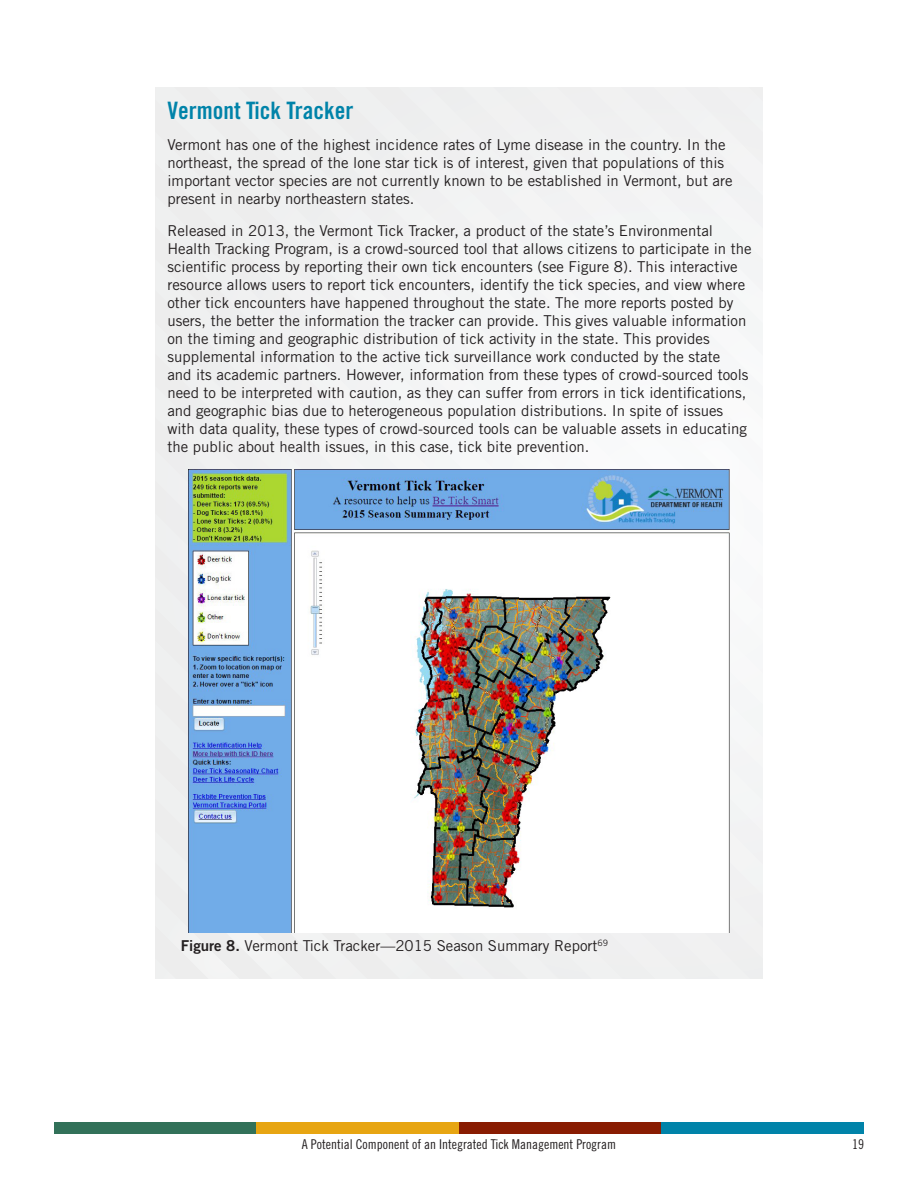
<style>
.page{position:relative;width:918px;height:1188px;background:#fff}
.page>*{position:absolute;margin:0;border:0;box-sizing:border-box;transform-origin:0 0}
.box_heading__body{font:24px "Trade Gothic LT Std Bd Cn 20";color:#0083a9}
.box_text{font:15px/18px "Trade Gothic LT Std";color:#231f20}
.figure_caption{font:15px "Trade Gothic LT Std";color:#231f20}
.t1{font:13.5px "Trade Gothic LT Std Cn 18";color:#231f20}
.s1{font-family:"Trade Gothic LT Std Bd 2"}
</style>
<div class="page">
<div style="left:54px;top:1122px;width:202px;height:12px;background:#327159"></div>
<div style="left:256px;top:1122px;width:203px;height:12px;background:#e7a512"></div>
<div style="left:459px;top:1122px;width:203px;height:12px;background:#891c02"></div>
<div style="left:662px;top:1122px;width:202px;height:12px;background:#0083a9"></div>
<div style="left:155px;top:132px;width:235px;height:64px;background:#eeefef"></div>
<div style="left:155px;top:196px;width:235px;height:63px;background:#eff0f0"></div>
<div style="left:155px;top:259px;width:235px;height:64px;background:#eff0f0"></div>
<div style="left:155px;top:323px;width:235px;height:63px;background:#f0f1f1"></div>
<div style="left:155px;top:386px;width:608px;height:592px;background:#f1f1f2"></div>
<div style="left:155px;top:450px;width:579px;height:528px;background:#f0f1f1"></div>
<div style="left:155px;top:513px;width:515px;height:465px;background:#efeff0"></div>
<div style="left:155px;top:577px;width:451px;height:401px;background:#efeff0"></div>
<div style="left:155px;top:641px;width:387px;height:337px;background:#efefef"></div>
<div style="left:155px;top:704px;width:323px;height:274px;background:#eeefef"></div>
<div style="left:155px;top:768px;width:260px;height:210px;background:#ededee"></div>
<div style="left:155px;top:831px;width:196px;height:147px;background:#edeeee"></div>
<div style="left:390px;top:88px;width:373px;height:700px;background:#f4f5f6"></div>
<img style="left:188px;top:470px;width:542px;height:463px">
<p class="box_heading__body" style="left:167px;top:96px;width:188px">Vermont Tick Tracker</p>
<p class="box_text" style="left:167px;top:136px;width:567px">Vermont has one of the highest incidence rates of Lyme disease in the country. In the northeast, the spread of the lone star tick is of interest, given that populations of this important vector species are not currently known to be established in Vermont, but are present in nearby northeastern states.</p>
<p class="box_text" style="left:167px;top:221px;width:586px">Released in 2013, the Vermont Tick Tracker, a product of the state’s Environmental Health Tracking Program, is a crowd-sourced tool that allows citizens to participate in the scientific process by reporting their own tick encounters (see Figure 8). This interactive resource allows users to report tick encounters, identify the tick species, and view where other tick encounters have happened throughout the state. The more reports posted by users, the better the information the tracker can provide. This gives valuable information on the timing and geographic distribution of tick activity in the state. This provides supplemental information to the active tick surveillance work conducted by the state<br>and its academic partners. However, information from these types of crowd-sourced tools need to be interpreted with caution, as they can suffer from errors in tick identifications, and geographic bias due to heterogeneous population distributions. In spite of issues with data quality, these types of crowd-sourced tools can be valuable assets in educating the public about health issues, in this case, tick bite prevention.</p>
<p class="figure_caption" style="left:181px;top:937px;width:429px"><span class="s1">Figure 8.</span> Vermont Tick Tracker—2015 Season Summary Report<sup>69</sup></p>
<p class="t1" style="left:302px;top:1136px;width:316px">A Potential Component of an Integrated Tick Management Program</p>
<p class="t1" style="left:852px;top:1136px;width:13px">19</p>
</div>
